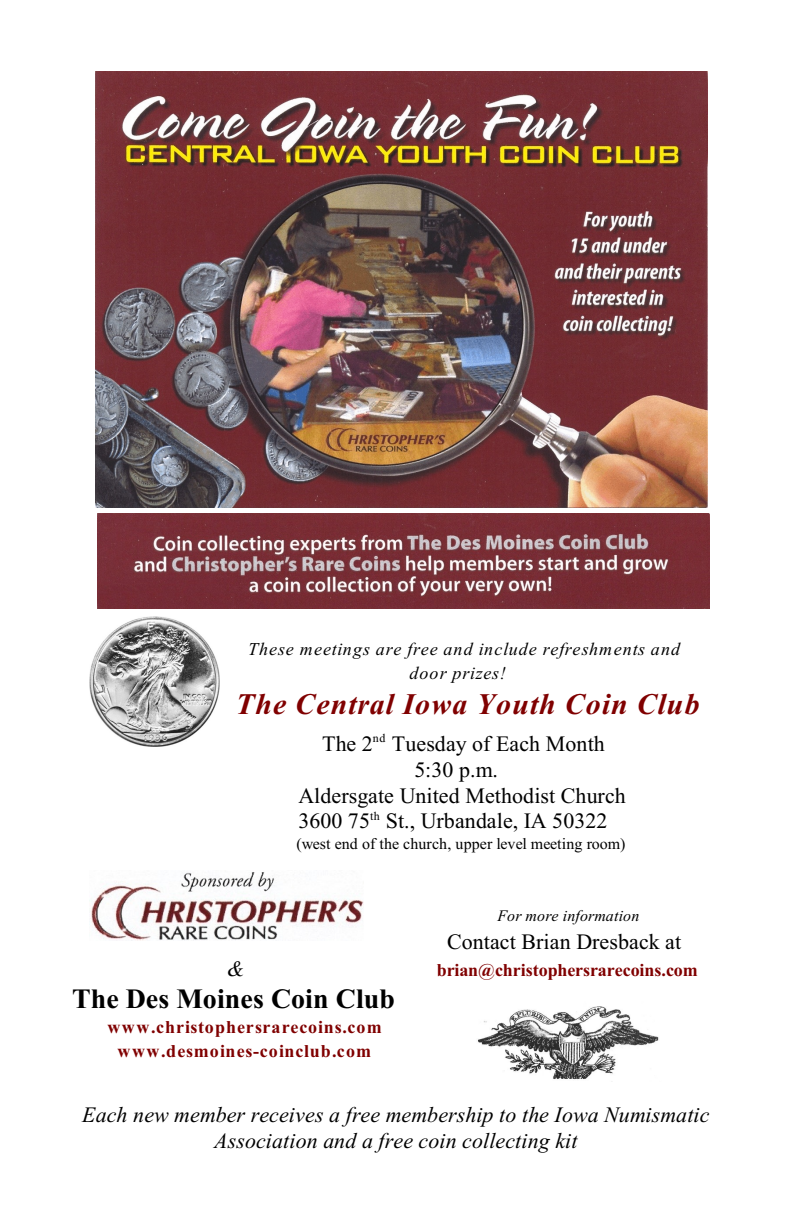
<style>
.page{position:relative;width:792px;height:1224px;background:#fff}
.page>*{position:absolute;margin:0;border:0;box-sizing:border-box;transform-origin:0 0}
.t1{font:italic 700 29.8px "Times New Roman";letter-spacing:.04em;color:#800000}
.t2{font:700 28px "Times New Roman";letter-spacing:.005em;color:#000}
.t3{font:22px/26px "Times New Roman";letter-spacing:.005em;color:#000}
.t4{font:italic 22px/26px "Times New Roman";color:#000;text-align:center}
.t5{font:italic 18px/23.6px "Times New Roman";letter-spacing:.06em;color:#000}
.t6{font:700 18px/23.8px "Times New Roman";letter-spacing:.06em;color:#800000;text-align:center}
.t7{font:700 18px "Times New Roman";letter-spacing:-.005em;color:#800000}
.t8{font:16px "Times New Roman";letter-spacing:.01em;color:#000}
.t9{font:italic 16px "Times New Roman";color:#000}
.t10{font:12px "Times New Roman";color:#000}
</style>
<div class="page">
<img style="left:89px;top:616px;width:130px;height:130px">
<img style="left:96px;top:72px;width:612px;height:436px">
<img style="left:97px;top:513px;width:612px;height:95px">
<img style="left:89px;top:872px;width:274px;height:69px">
<img style="left:478px;top:1006px;width:181px;height:74px">
<p class="t5" style="left:409px;top:639px;width:272px;text-indent:-161px">These meetings are free and include refreshments and door prizes!</p>
<h1 class="t1" style="left:236px;top:694px;width:465px">The Central Iowa Youth Coin Club</h1>
<p class="t3" style="left:322px;top:732px;width:284px">The 2 Tuesday of Each Month</p>
<p class="t10" style="left:373px;top:734px;width:14px">nd</p>
<p class="t3" style="left:298px;top:758px;width:329px;text-indent:116px">5:30 p.m.<br>Aldersgate United Methodist Church<br>3600 75 St., Urbandale, IA 50322</p>
<p class="t10" style="left:370px;top:812px;width:11px">th</p>
<p class="t8" style="left:297px;top:838px;width:330px">(west end of the church, upper level meeting room)</p>
<p class="t9" style="left:497px;top:910px;width:144px">For more information</p>
<p class="t3" style="left:447px;top:931px;width:235px">Contact Brian Dresback at</p>
<p class="t4" style="left:227px;top:958px;width:19px">&amp;</p>
<p class="t7" style="left:437px;top:964px;width:262px">brian@christophersrarecoins.com</p>
<p class="t2" style="left:72px;top:989px;width:325px">The Des Moines Coin Club</p>
<p class="t6" style="left:107px;top:1017px;width:276px">www.christophersrarecoins.com www.desmoines-coinclub.com</p>
<p class="t4" style="left:82px;top:1104px;width:629px">Each new member receives a free membership to the Iowa Numismatic<br>Association and a free coin collecting kit</p>
</div>
